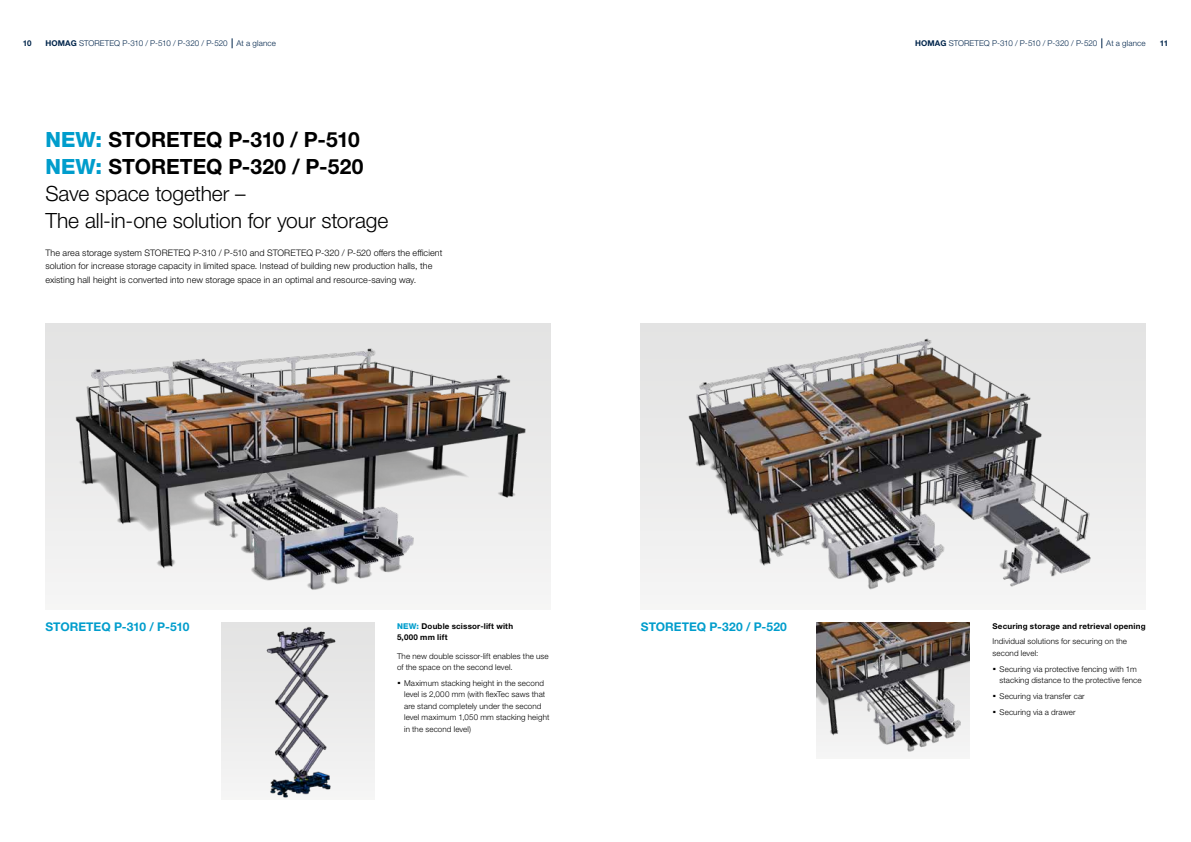
<style>
.page{position:relative;width:1191px;height:842px;background:#fff}
.page>*{position:absolute;margin:0;border:0;box-sizing:border-box;transform-origin:0 0}
.t1{font:300 21px/27.2px "Helvetica Neue LTW1 G";letter-spacing:-.005em;color:#000}
.t2{font:700 12px "Helvetica Neue LTW1 G";color:#009dcc}
.t3{font:300 9px/13.6px "Helvetica Neue LTW1 G";letter-spacing:.01em;color:#000}
.t4{font:300 8px/11.5px "Helvetica Neue LTW1 G";letter-spacing:.015em;color:#000}
.t5{font:300 8px "Helvetica Neue LTW1 G";color:#00254b}
.t6{font:700 8px/11.5px "Helvetica Neue LTW1 G";letter-spacing:.025em;color:#000}
.t7{font:700 8px "Helvetica Neue LTW1 G";color:#00254b}
.s1{font-weight:700}
.s2{font-weight:800;color:#009dcc}
.s3{font-weight:700;font-size:14px}
</style>
<div class="page">
<div style="left:221px;top:623px;width:153px;height:177px;background:#ebebea"></div>
<img style="left:262px;top:626px;width:94px;height:174px">
<img style="left:816px;top:623px;width:153px;height:130px">
<img style="left:45px;top:324px;width:505px;height:271px">
<div style="left:641px;top:324px;width:504px;height:285px;background:linear-gradient(to right,#ebebea,#ebebea)"></div>
<img style="left:641px;top:331px;width:504px;height:273px">
<p class="t7" style="left:23px;top:39px;width:10px">10</p>
<p class="t5" style="left:45px;top:39px;width:232px"><span class="s1">HOMAG</span> STORETEQ P-310 / P-510 / P-320 / P-520 At a glance</p>
<p class="t5" style="left:915px;top:39px;width:232px"><span class="s1">HOMAG</span> STORETEQ P-310 / P-510 / P-320 / P-520 At a glance</p>
<p class="t7" style="left:1159px;top:39px;width:10px">11</p>
<h1 class="t1" style="left:45px;top:126px;width:344px"><span class="s2">NEW:</span> <span class="s1">STORETEQ P-310 / P-510<br></span><span class="s2">NEW:</span> <span class="s1">STORETEQ P-320 / P-520<br></span>Save space together –<br>The all-in-one solution for your storage</h1>
<p class="t3" style="left:45px;top:246px;width:398px">The area storage system STORETEQ P-310 / P-510 and STORETEQ P-320 / P-520 offers the efficient solution for increase storage capacity in limited space. Instead of building new production halls, the existing hall height is converted into new storage space in an optimal and resource-saving way.</p>
<h2 class="t2" style="left:45px;top:620px;width:145px">STORETEQ P-310 / P-510</h2>
<p class="t6" style="left:397px;top:620px;width:118px"><span class="s2">NEW:</span> Double scissor-lift with<br>5,000 mm lift</p>
<p class="t4" style="left:397px;top:650px;width:153px">The new double scissor-lift enables the use of the space on the second level.</p>
<p class="t4" style="left:404px;top:677px;width:147px;text-indent:-7px"><span class="s3">·</span> Maximum stacking height in the second level is 2,000 mm (with flexTec saws that are stand completely under the second level maximum 1,050 mm stacking height in the second level)</p>
<h2 class="t2" style="left:641px;top:620px;width:148px">STORETEQ P-320 / P-520</h2>
<p class="t6" style="left:992px;top:620px;width:155px">Securing storage and retrieval opening</p>
<p class="t4" style="left:992px;top:636px;width:136px">Individual solutions for securing on the second level:</p>
<p class="t4" style="left:999px;top:663px;width:143px;text-indent:-7px"><span class="s3">·</span> Securing via protective fencing with 1m stacking distance to the protective fence</p>
<p class="t4" style="left:992px;top:688px;width:94px;line-height:15.8px"><span class="s3">·</span> Securing via transfer car <span class="s3">·</span> Securing via a drawer</p>
</div>
